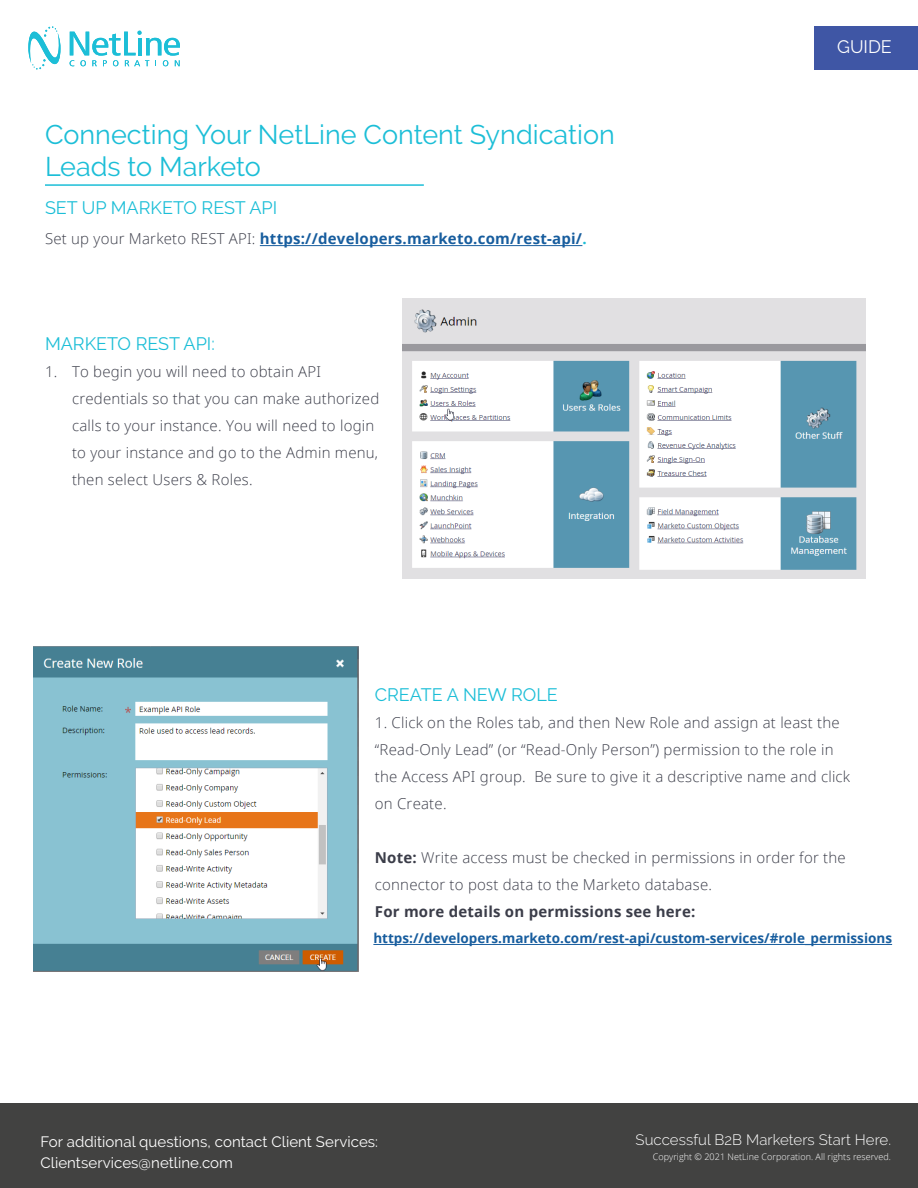
<style>
.page{position:relative;width:918px;height:1188px;background:#fff}
.page>*{position:absolute;margin:0;border:0;box-sizing:border-box;transform-origin:0 0}
.t1{font:27px "Raleway";color:#1cbed7}
.t2{font:18px "Raleway";color:#1cbed7}
.t3{font:18px "Raleway";color:#fff}
.t4{font:300 15px/27px "Open Sans";letter-spacing:.015em;color:#3b3d49}
.t5{font:15px "Raleway";letter-spacing:.005em;color:#fff}
.t6{font:700 15px "Open Sans";letter-spacing:.015em;color:#175d9e}
.t7{font:700 15px "Open Sans";letter-spacing:.015em;color:#3b3d49}
.t8{font:300 15px "Raleway";letter-spacing:.005em;color:#fff}
.t9{font:700 13.5px "Open Sans";color:#175d9e}
.t10{font:300 9px "Open Sans";letter-spacing:.005em;color:#fff}
.s1{font-weight:300;color:#3b3d49}
.s2{color:#1cbed7}
.s3{font-weight:700}
</style>
<div class="page">
<svg style="left:28px;top:26px;width:33px;height:44px"></svg>
<svg style="left:70px;top:30px;width:110px;height:36px"></svg>
<hr style="left:45px;top:184px;width:379px;height:2px;background:#1cbed7">
<hr style="left:260px;top:245px;width:322px;height:1px;background:#175d9e">
<div style="left:0;top:1104px;width:918px;height:84px;background:#424241"></div>
<div style="left:814px;top:26px;width:104px;height:43px;background:#3f56a5"></div>
<img style="left:403px;top:298px;width:462px;height:280px">
<img style="left:33px;top:646px;width:326px;height:326px">
<hr style="left:373px;top:944px;width:519px;height:1px;background:#175d9e">
<p class="t1" style="left:45px;top:119px;width:571px">Connecting Your NetLine Content Syndication</p>
<p class="t1" style="left:45px;top:151px;width:218px">Leads to Marketo</p>
<p class="t2" style="left:45px;top:198px;width:234px">SET UP MARKETO REST API</p>
<p class="t6" style="left:45px;top:228px;width:543px"><span class="s1">Set up your Marketo REST API:</span> https://developers.marketo.com/rest-api/<span class="s2">.</span></p>
<p class="t2" style="left:45px;top:333px;width:171px">MARKETO REST API:</p>
<p class="t4" style="left:72px;top:358px;width:309px;text-indent:-27px">1. To begin you will need to obtain API credentials so that you can make authorized calls to your instance. You will need to login to your instance and go to the Admin menu, then select Users &amp; Roles.</p>
<p class="t3" style="left:837px;top:36px;width:56px">GUIDE</p>
<p class="t2" style="left:375px;top:684px;width:184px">CREATE A NEW ROLE</p>
<p class="t4" style="left:375px;top:709px;width:477px">1. Click on the Roles tab, and then New Role and assign at least the “Read-Only Lead” (or “Read-Only Person”) permission to the role in the Access API group. Be sure to give it a descriptive name and click on Create.</p>
<p class="t4" style="left:375px;top:844px;width:472px"><span class="s3">Note:</span> Write access must be checked in permissions in order for the connector to post data to the Marketo database.</p>
<p class="t7" style="left:375px;top:901px;width:322px">For more details on permissions see here:</p>
<p class="t9" style="left:373px;top:929px;width:520px">https://developers.marketo.com/rest-api/custom-services/#role_permissions</p>
<p class="t5" style="left:40px;top:1133px;width:339px">For additional questions, contact Client Services:</p>
<p class="t5" style="left:40px;top:1154px;width:194px">Clientservices@netline.com</p>
<p class="t8" style="left:636px;top:1131px;width:257px">Successful B2B Marketers Start Here.</p>
<p class="t10" style="left:653px;top:1150px;width:240px">Copyright © 2021 NetLine Corporation. All rights reserved.</p>
</div>
